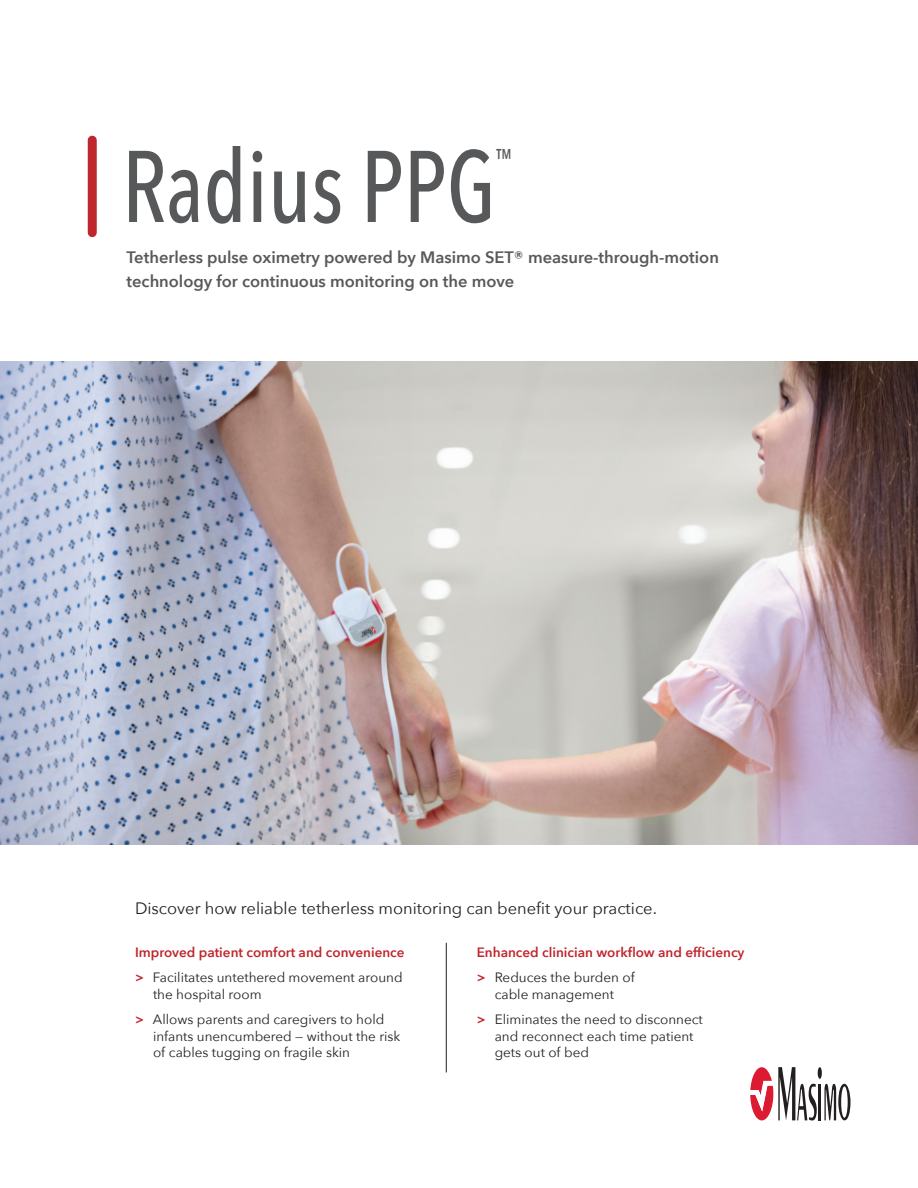
<style>
.page{position:relative;width:918px;height:1188px;background:#fff}
.page>*{position:absolute;margin:0;border:0;box-sizing:border-box;transform-origin:0 0}
.t1{font:500 100.5px "Avenir Next Condensed";color:#57585a;scale:.9 1}
.t2{font:500 24.3px "Avenir Next Condensed";color:#57585a;scale:.9 1}
.t3{font:600 16.5px/24px "Avenir Next";color:#57585a}
.t4{font:16.5px "Avenir Next";color:#231f20}
.t5{font:13.5px/16.5px "Avenir Next";color:#231f20}
.t6{font:600 13.5px "Avenir Next";color:#c0262d}
.s1{font-weight:600;color:#c0262d}
</style>
<div class="page">
<svg style="left:818px;top:1067px;width:4px;height:12px"></svg>
<hr style="left:819px;top:1084px;width:2px;height:36px;background:#231f20">
<svg style="left:824px;top:1084px;width:26px;height:36px"></svg>
<svg style="left:750px;top:1067px;width:67px;height:53px"></svg>
<img style="left:0;top:362px;width:918px;height:483px">
<div style="left:88px;top:140px;width:9px;height:93px;background:#c0262d"></div>
<hr style="left:446px;top:943px;width:1px;height:129px;background:#231f20">
<p class="t1" style="left:122px;top:126px;width:417px">Radius PPG</p>
<p class="t2" style="left:496px;top:143px;width:20px">™</p>
<p class="t3" style="left:127px;top:244px;width:594px">Tetherless pulse oximetry powered by Masimo SET® measure-through-motion technology for continuous monitoring on the move</p>
<p class="t4" style="left:135px;top:894px;width:523px">Discover how reliable tetherless monitoring can benefit your practice.</p>
<p class="t6" style="left:135px;top:941px;width:271px">Improved patient comfort and convenience</p>
<p class="t5" style="left:153px;top:969px;width:251px;text-indent:-18px"><span class="s1">&gt;</span> Facilitates untethered movement around the hospital room</p>
<p class="t5" style="left:153px;top:1011px;width:249px;text-indent:-18px"><span class="s1">&gt;</span> Allows parents and caregivers to hold infants unencumbered — without the risk of cables tugging on fragile skin</p>
<p class="t6" style="left:477px;top:941px;width:269px">Enhanced clinician workflow and efficiency</p>
<p class="t5" style="left:477px;top:969px;width:160px;text-align:center"><span class="s1">&gt;</span> Reduces the burden of cable management</p>
<p class="t5" style="left:495px;top:1011px;width:210px;text-indent:-18px"><span class="s1">&gt;</span> Eliminates the need to disconnect and reconnect each time patient gets out of bed</p>
</div>
